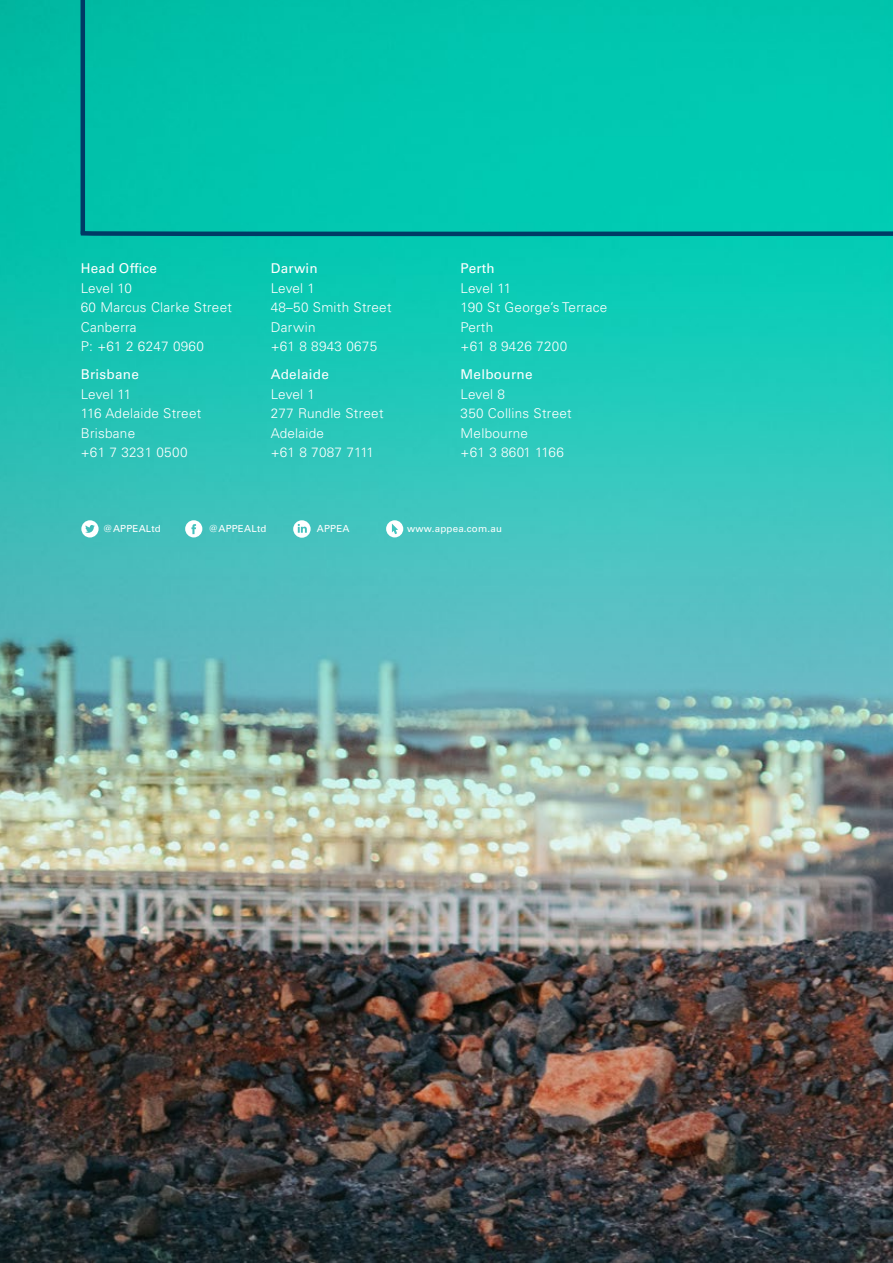
<style>
.page{position:relative;width:893px;height:1263px;background:#fff}
.page>*{position:absolute;margin:0;border:0;box-sizing:border-box;transform-origin:0 0}
.t1{font:300 13.5px/19.5px "Univers LT Std";letter-spacing:.02em;color:#fff}
.t2{font:13.5px "Univers LT Std";letter-spacing:.02em;color:#fff}
.t3{font:9.75px "Univers LT Std";letter-spacing:.02em;color:#fff}
</style>
<div class="page">
<img style="left:0;top:0;width:893px;height:1263px">
<svg style="left:76px;top:228px;width:817px;height:187px;background:#11c5b3"></svg>
<svg style="left:185px;top:520px;width:17px;height:17px"></svg>
<svg style="left:81px;top:520px;width:18px;height:17px"></svg>
<svg style="left:386px;top:520px;width:17px;height:17px"></svg>
<svg style="left:293px;top:520px;width:18px;height:18px"></svg>
<hr style="left:81px;top:0;width:4px;height:234px;background:#003a65">
<p class="t2" style="left:81px;top:261px;width:78px">Head Office</p>
<p class="t1" style="left:81px;top:278px;width:153px">Level 10<br>60 Marcus Clarke Street<br>Canberra<br>P: +61 2 6247 0960</p>
<p class="t2" style="left:81px;top:367px;width:60px">Brisbane</p>
<p class="t1" style="left:81px;top:384px;width:122px">Level 11<br>116 Adelaide Street<br>Brisbane<br>+61 7 3231 0500</p>
<p class="t2" style="left:271px;top:261px;width:49px">Darwin</p>
<p class="t1" style="left:271px;top:278px;width:122px">Level 1<br>48–50 Smith Street<br>Darwin<br>+61 8 8943 0675</p>
<p class="t2" style="left:271px;top:367px;width:60px">Adelaide</p>
<p class="t1" style="left:271px;top:384px;width:114px">Level 1<br>277 Rundle Street<br>Adelaide<br>+61 8 7087 7111</p>
<p class="t2" style="left:461px;top:261px;width:36px">Perth</p>
<p class="t1" style="left:461px;top:278px;width:148px">Level 11<br>190 St George’s Terrace<br>Perth<br>+61 8 9426 7200</p>
<p class="t2" style="left:461px;top:366px;width:73px">Melbourne</p>
<p class="t1" style="left:461px;top:384px;width:113px">Level 8<br>350 Collins Street<br>Melbourne<br>+61 3 8601 1166</p>
<p class="t3" style="left:103px;top:523px;width:60px">@APPEALtd</p>
<p class="t3" style="left:208px;top:523px;width:60px">@APPEALtd</p>
<p class="t3" style="left:317px;top:523px;width:34px">APPEA</p>
<p class="t3" style="left:407px;top:523px;width:96px">www.appea.com.au</p>
</div>
